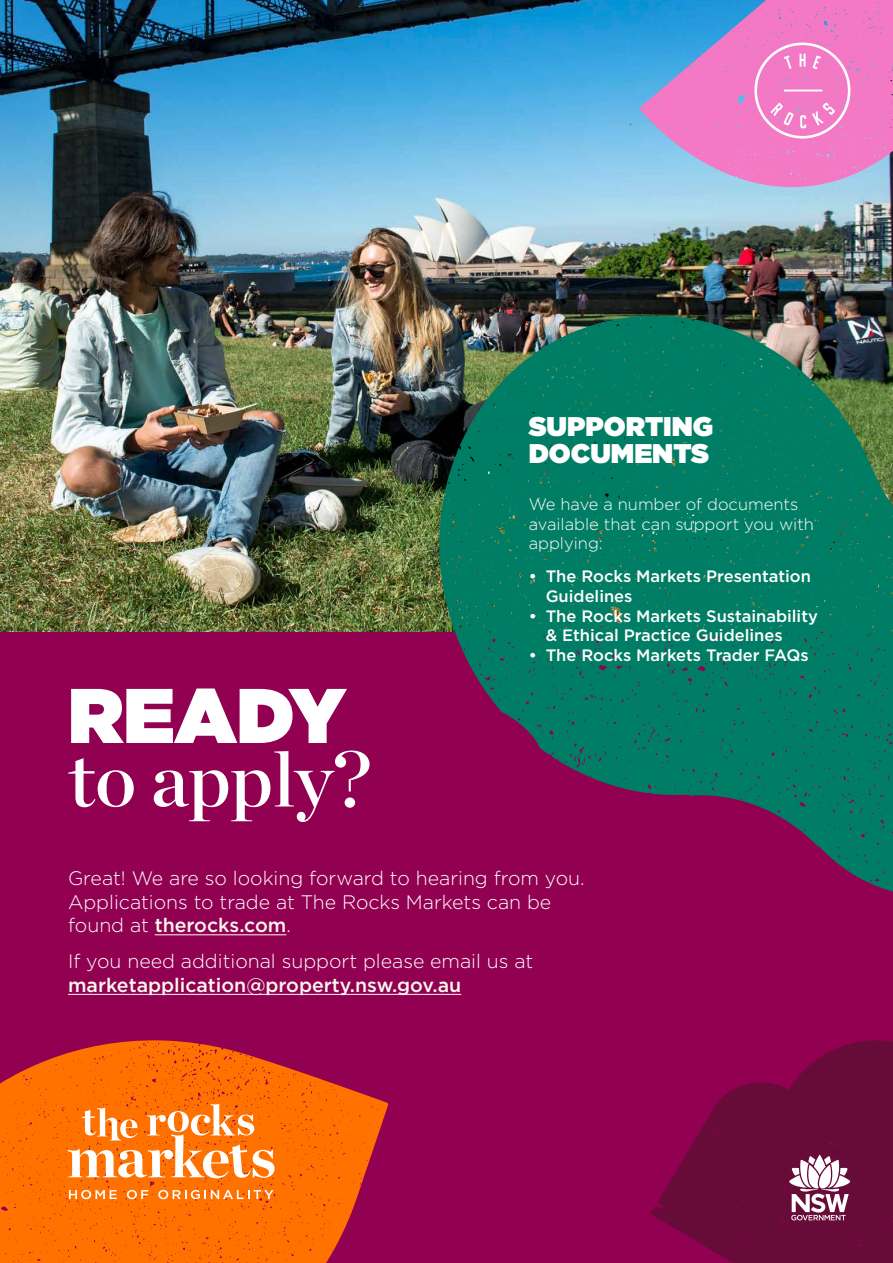
<style>
.page{position:relative;width:893px;height:1263px;background:#fff}
.page>*{position:absolute;margin:0;border:0;box-sizing:border-box;transform-origin:0 0}
.t1{font:77.25px "Chronicle Display Semi";color:#fff}
.t2{font:900 77.25px "Gotham";color:#fff}
.t3{font:900 27px/27px "Gotham";color:#fff}
.t4{font:300 19.5px/23.4px "Gotham";color:#fff}
.t5{font:500 19.5px "Gotham";color:#f9f7ee}
.t6{font:500 16.5px/19.8px "Gotham";color:#fff}
.t7{font:300 16.5px/19.8px "Gotham";color:#fff}
.s1{font-weight:500;color:#f9f7ee}
</style>
<div class="page">
<div style="left:0;top:631px;width:893px;height:632px;background:#920051"></div>
<svg style="left:0;top:1040px;width:388px;height:223px;fill:#ff7200"></svg>
<img style="left:0;top:0;width:893px;height:631px">
<hr style="left:155px;top:934px;width:131px;height:1px;background:#f9f7ee">
<hr style="left:68px;top:994px;width:393px;height:1px;background:#f9f7ee">
<svg style="left:651px;top:1040px;width:242px;height:223px;fill:#670c38"></svg>
<svg style="left:426px;top:311px;width:467px;height:581px;fill:#007e65"></svg>
<svg style="left:639px;top:0;width:254px;height:197px;background:#bf8ecf"></svg>
<svg style="left:68px;top:1104px;width:206px;height:79px;background:#fd9646"></svg>
<svg style="left:69px;top:1190px;width:48px;height:9px"></svg>
<svg style="left:127px;top:1190px;width:21px;height:9px"></svg>
<svg style="left:158px;top:1190px;width:116px;height:9px"></svg>
<svg style="left:754px;top:43px;width:96px;height:96px;background:#f38acc"></svg>
<svg style="left:789px;top:1155px;width:61px;height:65px;background:#b18299"></svg>
<h1 class="t2" style="left:68px;top:660px;width:279px">READY</h1>
<h1 class="t1" style="left:68px;top:719px;width:305px">to apply?</h1>
<h2 class="t3" style="left:529px;top:412px;width:186px">SUPPORTING<br>DOCUMENTS</h2>
<p class="t7" style="left:529px;top:494px;width:287px">We have a number of documents available that can support you with applying:</p>
<p class="t6" style="left:546px;top:566px;width:267px;text-indent:-17px">• The Rocks Markets Presentation<br>Guidelines</p>
<p class="t6" style="left:546px;top:606px;width:274px;text-indent:-17px">• The Rocks Markets Sustainability &amp; Ethical Practice Guidelines</p>
<p class="t6" style="left:529px;top:645px;width:281px">• The Rocks Markets Trader FAQs</p>
<p class="t4" style="left:68px;top:866px;width:518px">Great! We are so looking forward to hearing from you.<br>Applications to trade at The Rocks Markets can be found at <span class="s1">therocks.com</span>.</p>
<p class="t4" style="left:68px;top:949px;width:467px">If you need additional support please email us at</p>
<p class="t5" style="left:68px;top:972px;width:395px">marketapplication@property.nsw.gov.au</p>
</div>
